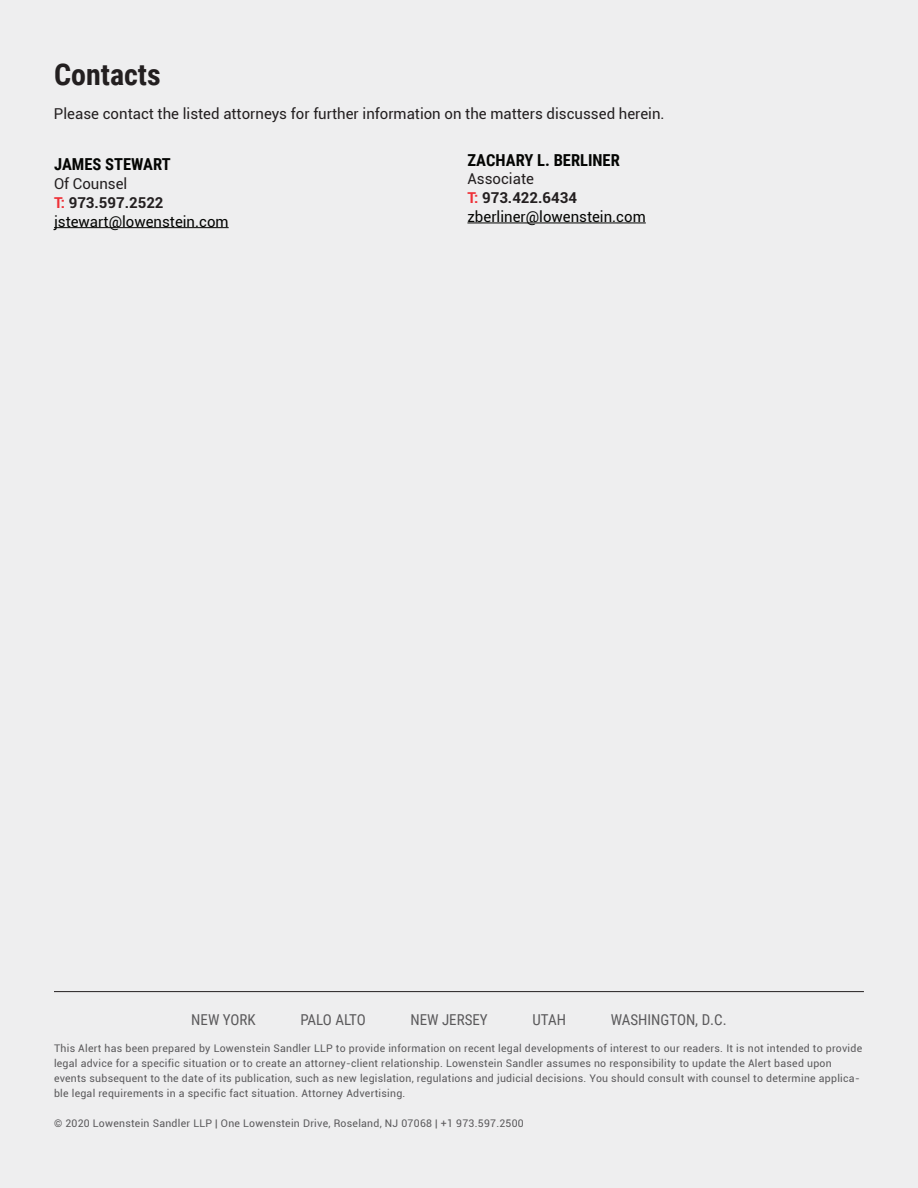
<style>
.page{position:relative;width:918px;height:1188px;background:#eeeeef}
.page>*{position:absolute;margin:0;border:0;box-sizing:border-box;transform-origin:0 0}
.t1{font:700 30px "Roboto Condensed";color:#231f20}
.Body{font:700 16.5px "Roboto Condensed";color:#040503}
.Body-2{font:15px "Roboto";color:#231f20}
.Body-3{font:15px "Roboto";color:#040503}
.Body-4{font:700 15px/18.8px "Roboto";color:#231f20}
.t2{font:15px "Roboto Condensed";color:#5a595b}
.t3{font:15px "Roboto Condensed";letter-spacing:-.025em;color:#5a595b}
.t4{font:10.5px/15px "Roboto";letter-spacing:.025em;color:#5a595b}
.s1{font-weight:400}
.s2{color:#ee3037}
</style>
<div class="page">
<hr style="left:467px;top:223px;width:179px;height:1px;background:#040503">
<hr style="left:54px;top:991px;width:810px;height:1px;background:#231f20">
<hr style="left:54px;top:227px;width:175px;height:1px;background:#040503">
<p class="t1" style="left:54px;top:54px;width:108px">Contacts</p>
<p class="Body-2" style="left:54px;top:103px;width:612px">Please contact the listed attorneys for further information on the matters discussed herein.</p>
<p class="Body" style="left:54px;top:153px;width:118px">JAMES STEWART</p>
<p class="Body-4" style="left:54px;top:174px;width:111px"><span class="s1">Of Counsel<br></span><span class="s2">T:</span> 973.597.2522</p>
<p class="Body-3" style="left:54px;top:211px;width:176px">jstewart@lowenstein.com</p>
<p class="Body" style="left:467px;top:148px;width:154px">ZACHARY L. BERLINER</p>
<p class="Body-4" style="left:467px;top:169px;width:111px"><span class="s1">Associate<br></span><span class="s2">T:</span> 973.422.6434</p>
<p class="Body-3" style="left:467px;top:206px;width:180px">zberliner@lowenstein.com</p>
<p class="t2" style="left:191px;top:1009px;width:66px">NEW YORK</p>
<p class="t3" style="left:300px;top:1009px;width:67px">PALO ALTO</p>
<p class="t2" style="left:410px;top:1009px;width:79px">NEW JERSEY</p>
<p class="t2" style="left:532px;top:1009px;width:35px">UTAH</p>
<p class="t2" style="left:611px;top:1009px;width:117px">WASHINGTON, D.C.</p>
<p class="t4" style="left:54px;top:1040px;width:810px">This Alert has been prepared by Lowenstein Sandler LLP to provide information on recent legal developments of interest to our readers. It is not intended to provide legal advice for a specific situation or to create an attorney-client relationship. Lowenstein Sandler assumes no responsibility to update the Alert based upon events subsequent to the date of its publication, such as new legislation, regulations and judicial decisions. You should consult with counsel to determine applica&shy;ble legal requirements in a specific fact situation. Attorney Advertising.</p>
<p class="t4" style="left:54px;top:1115px;width:471px">© 2020 Lowenstein Sandler LLP | One Lowenstein Drive, Roseland, NJ 07068 | +1 973.597.2500</p>
</div>
